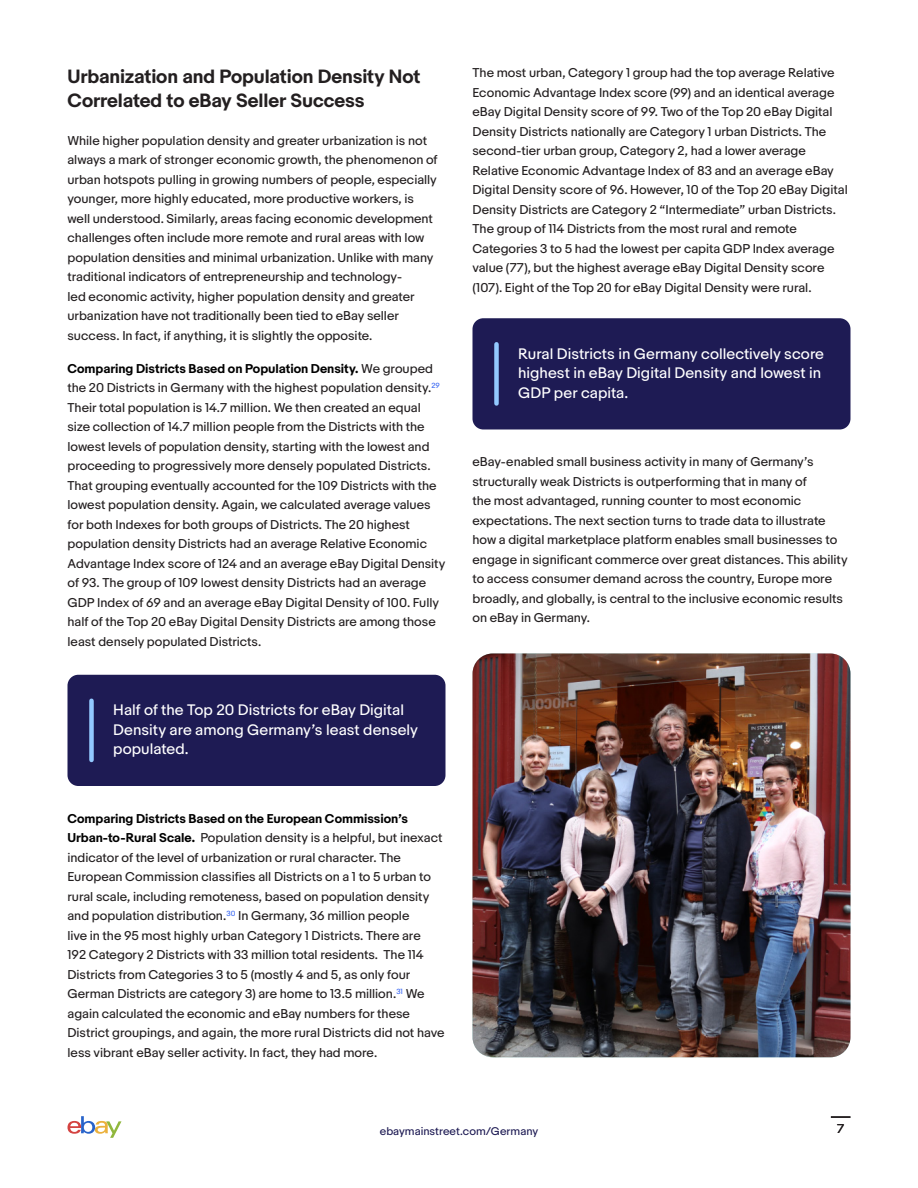
<style>
.page{position:relative;width:918px;height:1188px;background:#fff}
.page>*{position:absolute;margin:0;border:0;box-sizing:border-box;transform-origin:0 0}
.t1{font:700 18px/24px "Market Sans";letter-spacing:-.01em;color:#231f20}
.Callout{font:14.25px/19.5px "Market Sans";letter-spacing:.005em;color:#fff}
.Body{font:12px/19.5px "Market Sans";color:#231f20}
.t2{font:10.5px "Market Sans";letter-spacing:.005em;color:#1e1b54}
.s1{font-weight:700;color:#000}
</style>
<div class="page">
<svg style="left:68px;top:1116px;width:54px;height:22px"></svg>
<svg style="left:831px;top:1116px;width:19px;height:2px"></svg>
<img style="left:472px;top:653px;width:378px;height:404px">
<div style="left:68px;top:675px;width:378px;height:111px;background:#1e1b54;border-radius:11px"></div>
<div style="left:89px;top:701px;width:5px;height:59px;background:#93c9ff"></div>
<div style="left:473px;top:318px;width:378px;height:111px;background:#1e1b54;border-radius:11px"></div>
<div style="left:494px;top:344px;width:5px;height:60px;background:#93c9ff"></div>
<h2 class="t1" style="left:68px;top:65px;width:354px">Urbanization and Population Density Not<br>Correlated to eBay Seller Success</h2>
<p class="Body" style="left:68px;top:131px;width:372px">While higher population density and greater urbanization is not always a mark of stronger economic growth, the phenomenon of urban hotspots pulling in growing numbers of people, especially younger, more highly educated, more productive workers, is well understood. Similarly, areas facing economic development challenges often include more remote and rural areas with low population densities and minimal urbanization. Unlike with many traditional indicators of entrepreneurship and technology-<br>led economic activity, higher population density and greater urbanization have not traditionally been tied to eBay seller success. In fact, if anything, it is slightly the opposite.</p>
<p class="Body" style="left:68px;top:359px;width:380px"><span class="s1">Comparing Districts Based on Population Density.</span> We grouped the 20 Districts in Germany with the highest population density.<sup>29<br></sup>Their total population is 14.7 million. We then created an equal size collection of 14.7 million people from the Districts with the lowest levels of population density, starting with the lowest and proceeding to progressively more densely populated Districts.<br>That grouping eventually accounted for the 109 Districts with the lowest population density. Again, we calculated average values for both Indexes for both groups of Districts. The 20 highest population density Districts had an average Relative Economic Advantage Index score of 124 and an average eBay Digital Density of 93. The group of 109 lowest density Districts had an average GDP Index of 69 and an average eBay Digital Density of 100. Fully half of the Top 20 eBay Digital Density Districts are among those least densely populated Districts.</p>
<p class="Callout" style="left:113px;top:700px;width:306px">Half of the Top 20 Districts for eBay Digital<br>Density are among Germany’s least densely populated.</p>
<p class="Body" style="left:68px;top:809px;width:378px"><span class="s1">Comparing Districts Based on the European Commission’s Urban-to-Rural Scale.</span> Population density is a helpful, but inexact indicator of the level of urbanization or rural character. The European Commission classifies all Districts on a 1 to 5 urban to rural scale, including remoteness, based on population density and population distribution.<sup>30</sup> In Germany, 36 million people<br>live in the 95 most highly urban Category 1 Districts. There are<br>192 Category 2 Districts with 33 million total residents. The 114<br>Districts from Categories 3 to 5 (mostly 4 and 5, as only four German Districts are category 3) are home to 13.5 million.<sup>31</sup> We again calculated the economic and eBay numbers for these District groupings, and again, the more rural Districts did not have less vibrant eBay seller activity. In fact, they had more.</p>
<p class="Body" style="left:472px;top:63px;width:377px">The most urban, Category 1 group had the top average Relative Economic Advantage Index score (99) and an identical average eBay Digital Density score of 99. Two of the Top 20 eBay Digital Density Districts nationally are Category 1 urban Districts. The second-tier urban group, Category 2, had a lower average Relative Economic Advantage Index of 83 and an average eBay Digital Density score of 96. However, 10 of the Top 20 eBay Digital Density Districts are Category 2 “Intermediate” urban Districts.<br>The group of 114 Districts from the most rural and remote Categories 3 to 5 had the lowest per capita GDP Index average value (77), but the highest average eBay Digital Density score (107). Eight of the Top 20 for eBay Digital Density were rural.</p>
<p class="Callout" style="left:518px;top:344px;width:307px">Rural Districts in Germany collectively score highest in eBay Digital Density and lowest in<br>GDP per capita.</p>
<p class="Body" style="left:472px;top:452px;width:377px">eBay-enabled small business activity in many of Germany’s structurally weak Districts is outperforming that in many of<br>the most advantaged, running counter to most economic expectations. The next section turns to trade data to illustrate how a digital marketplace platform enables small businesses to engage in significant commerce over great distances. This ability to access consumer demand across the country, Europe more broadly, and globally, is central to the inclusive economic results on eBay in Germany.</p>
<p class="t2" style="left:380px;top:1125px;width:160px">ebaymainstreet.com/Germany</p>
<p class="Body" style="left:837px;top:1120px;width:9px">7</p>
</div>
